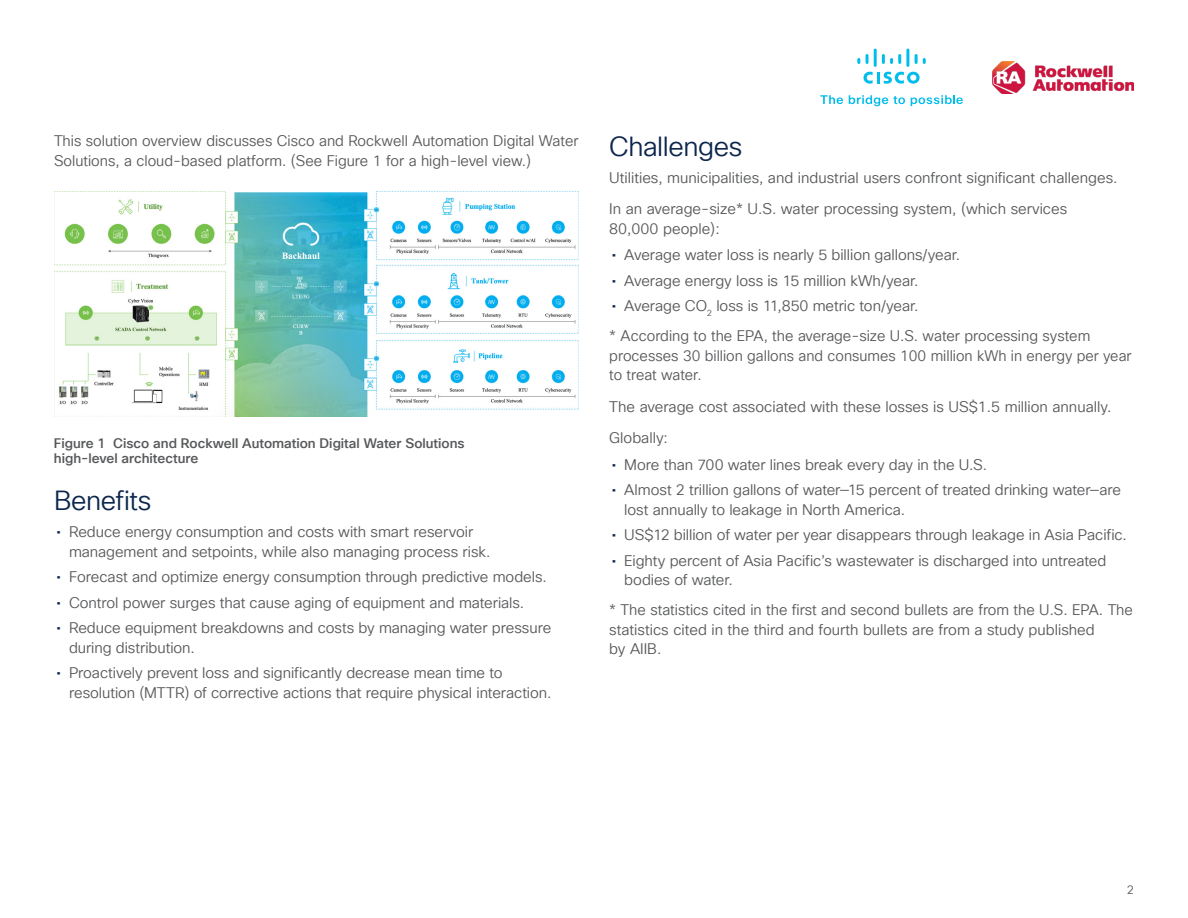
<style>
.page{position:relative;width:1188px;height:918px;background:#fff}
.page>*{position:absolute;margin:0;border:0;box-sizing:border-box;transform-origin:0 0}
.Subhead2_midnight_bl{font:27px "Cisco Sans TT Light";letter-spacing:-.015em;color:#0d274d}
.Body{font:15px/19.5px "Cisco Sans TT Light";letter-spacing:-.005em;color:#57585a}
.Body-2{font:500 13.5px/15px "Cisco Sans TT";color:#57585a}
.t1{font:12px "Cisco Sans TT Light";color:#57585a}
.s1{font-family:"Cisco Sans TT";color:#0d274d}
</style>
<div class="page">
<svg style="left:820px;top:95px;width:23px;height:9px"></svg>
<svg style="left:849px;top:95px;width:56px;height:11px"></svg>
<svg style="left:911px;top:95px;width:52px;height:11px"></svg>
<svg style="left:864px;top:72px;width:56px;height:12px"></svg>
<svg style="left:857px;top:58px;width:3px;height:6px"></svg>
<svg style="left:866px;top:54px;width:3px;height:10px"></svg>
<hr style="left:874px;top:49px;width:3px;height:18px;background:#00bdeb">
<svg style="left:882px;top:54px;width:19px;height:10px"></svg>
<hr style="left:906px;top:49px;width:3px;height:18px;background:#00bdeb">
<svg style="left:915px;top:54px;width:11px;height:10px"></svg>
<img style="left:992px;top:61px;width:142px;height:33px">
<img style="left:54px;top:191px;width:525px;height:226px">
<p class="Body" style="left:54px;top:132px;width:526px">This solution overview discusses Cisco and Rockwell Automation Digital Water<br>Solutions, a cloud-based platform. (See Figure 1 for a high-level view.)</p>
<p class="Body-2" style="left:54px;top:436px;width:412px">Figure 1 Cisco and Rockwell Automation Digital Water Solutions high-level architecture</p>
<p class="Subhead2_midnight_bl" style="left:54px;top:483px;width:99px">Benefits</p>
<p class="Body" style="left:69px;top:523px;width:423px;text-indent:-13px"><span class="s1">•</span> Reduce energy consumption and costs with smart reservoir management and setpoints, while also managing process risk.</p>
<p class="Body" style="left:56px;top:568px;width:492px"><span class="s1">•</span> Forecast and optimize energy consumption through predictive models.</p>
<p class="Body" style="left:56px;top:593px;width:469px"><span class="s1">•</span> Control power surges that cause aging of equipment and materials.</p>
<p class="Body" style="left:69px;top:619px;width:484px;text-indent:-13px"><span class="s1">•</span> Reduce equipment breakdowns and costs by managing water pressure during distribution.</p>
<p class="Body" style="left:69px;top:664px;width:484px;text-indent:-13px"><span class="s1">•</span> Proactively prevent loss and significantly decrease mean time to resolution (MTTR) of corrective actions that require physical interaction.</p>
<p class="Subhead2_midnight_bl" style="left:609px;top:129px;width:135px">Challenges</p>
<p class="Body" style="left:609px;top:168px;width:510px">Utilities, municipalities, and industrial users confront significant challenges.</p>
<p class="Body" style="left:609px;top:200px;width:460px">In an average-size* U.S. water processing system, (which services<br>80,000 people):</p>
<p class="Body" style="left:612px;top:246px;width:350px"><span class="s1">•</span> Average water loss is nearly 5 billion gallons/year.</p>
<p class="Body" style="left:612px;top:271px;width:308px"><span class="s1">•</span> Average energy loss is 15 million kWh/year.</p>
<p class="Body" style="left:612px;top:297px;width:308px"><span class="s1">•</span> Average CO<sub>2</sub> loss is 11,850 metric ton/year.</p>
<p class="Body" style="left:609px;top:327px;width:524px">* According to the EPA, the average-size U.S. water processing system processes 30 billion gallons and consumes 100 million kWh in energy per year to treat water.</p>
<p class="Body" style="left:609px;top:397px;width:504px">The average cost associated with these losses is US$1.5 million annually.</p>
<p class="Body" style="left:609px;top:429px;width:60px">Globally:</p>
<p class="Body" style="left:612px;top:455px;width:377px"><span class="s1">•</span> More than 700 water lines break every day in the U.S.</p>
<p class="Body" style="left:624px;top:481px;width:498px;text-indent:-13px"><span class="s1">•</span> Almost 2 trillion gallons of water—15 percent of treated drinking water—are lost annually to leakage in North America.</p>
<p class="Body" style="left:612px;top:526px;width:517px"><span class="s1">•</span> US$12 billion of water per year disappears through leakage in Asia Pacific.</p>
<p class="Body" style="left:624px;top:551px;width:483px;text-indent:-13px"><span class="s1">•</span> Eighty percent of Asia Pacific’s wastewater is discharged into untreated bodies of water.</p>
<p class="Body" style="left:609px;top:601px;width:525px">* The statistics cited in the first and second bullets are from the U.S. EPA. The statistics cited in the third and fourth bullets are from a study published<br>by AIIB.</p>
<p class="t1" style="left:1127px;top:882px;width:9px">2</p>
</div>
